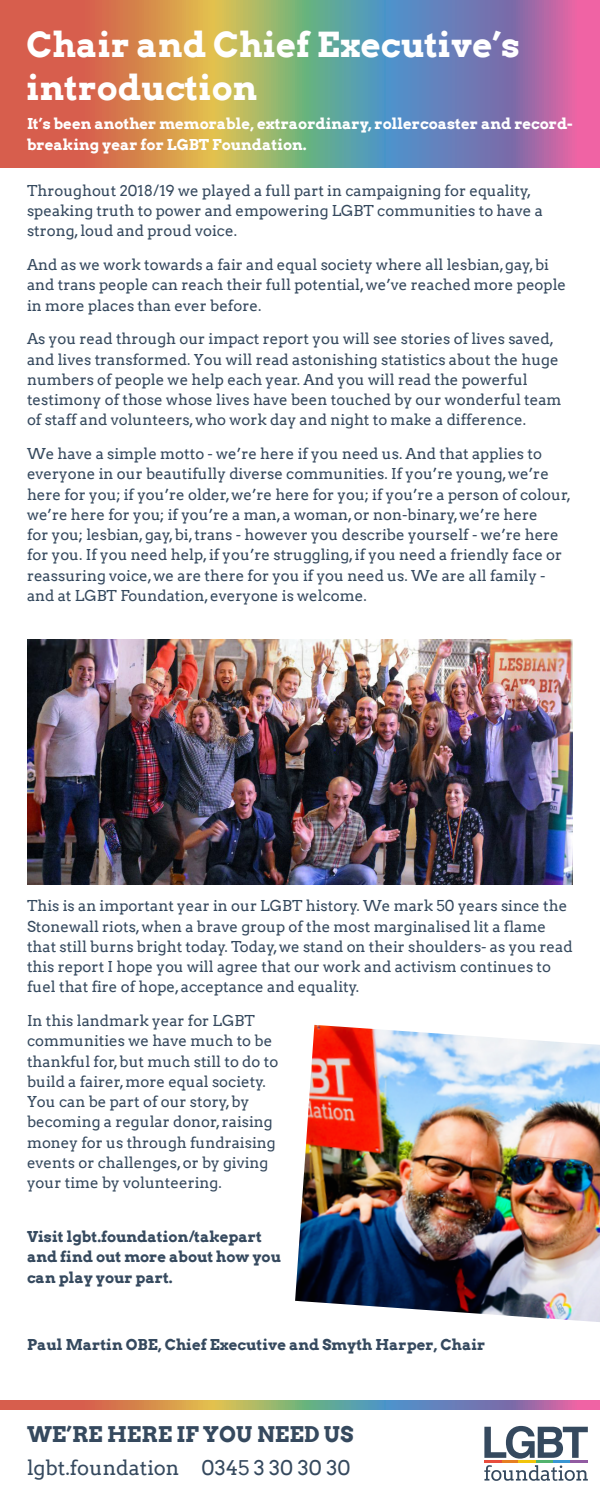
<style>
.page{position:relative;width:600px;height:1500px;background:#fff}
.page>*{position:absolute;margin:0;border:0;box-sizing:border-box;transform-origin:0 0}
.t1{font:700 34.5px/43.5px "Arvo";color:#fff}
.t2{font:700 21.6px "Arvo";color:#35495e}
.t3{font:20.25px "Arvo";color:#35495e}
.t4{font:15px/20.2px "Arvo";color:#35495e}
.t5{font:700 15px/20.2px "Arvo";color:#35495e}
.t6{font:700 15px/20.2px "Arvo";color:#fff}
</style>
<div class="page">
<svg style="left:0;top:1401px;width:600px;height:9px;background:#a58780"></svg>
<hr style="left:502px;top:1460px;width:17px;height:3px;background:#e67e21">
<hr style="left:484px;top:1460px;width:18px;height:3px;background:#e84d3d">
<hr style="left:519px;top:1460px;width:17px;height:3px;background:#f1c40b">
<hr style="left:536px;top:1460px;width:17px;height:3px;background:#53b36e">
<hr style="left:553px;top:1460px;width:18px;height:3px;background:#3996d3">
<hr style="left:571px;top:1460px;width:17px;height:3px;background:#915ba1">
<svg style="left:484px;top:1426px;width:104px;height:33px"></svg>
<svg style="left:484px;top:1465px;width:104px;height:16px"></svg>
<svg style="left:0;top:0;width:600px;height:168px;background:#a5877e"></svg>
<img style="left:295px;top:1025px;width:305px;height:297px">
<img style="left:27px;top:640px;width:546px;height:245px">
<p class="t1" style="left:27px;top:22px;width:495px">Chair and Chief Executive’s introduction</p>
<p class="t6" style="left:27px;top:114px;width:547px">It’s been another memorable, extraordinary, rollercoaster and record&shy;breaking year for LGBT Foundation.</p>
<p class="t4" style="left:27px;top:180px;width:517px">Throughout 2018/19 we played a full part in campaigning for equality, speaking truth to power and empowering LGBT communities to have a strong, loud and proud voice.</p>
<p class="t4" style="left:27px;top:255px;width:541px">And as we work towards a fair and equal society where all lesbian, gay, bi and trans people can reach their full potential, we’ve reached more people in more places than ever before.</p>
<p class="t4" style="left:27px;top:329px;width:536px">As you read through our impact report you will see stories of lives saved, and lives transformed. You will read astonishing statistics about the huge numbers of people we help each year. And you will read the powerful testimony of those whose lives have been touched by our wonderful team of staff and volunteers, who work day and night to make a difference.</p>
<p class="t4" style="left:27px;top:444px;width:545px">We have a simple motto - we’re here if you need us. And that applies to everyone in our beautifully diverse communities. If you’re young, we’re here for you; if you’re older, we’re here for you; if you’re a person of colour, we’re here for you; if you’re a man, a woman, or non-binary, we’re here<br>for you; lesbian, gay, bi, trans - however you describe yourself - we’re here for you. If you need help, if you’re struggling, if you need a friendly face or reassuring voice, we are there for you if you need us. We are all family - and at LGBT Foundation, everyone is welcome.</p>
<p class="t4" style="left:27px;top:896px;width:547px">This is an important year in our LGBT history. We mark 50 years since the Stonewall riots, when a brave group of the most marginalised lit a flame that still burns bright today. Today, we stand on their shoulders- as you read this report I hope you will agree that our work and activism continues to fuel that fire of hope, acceptance and equality.</p>
<p class="t4" style="left:27px;top:1011px;width:253px">In this landmark year for LGBT communities we have much to be thankful for, but much still to do to build a fairer, more equal society.<br>You can be part of our story, by becoming a regular donor, raising money for us through fundraising events or challenges, or by giving your time by volunteering.</p>
<p class="t5" style="left:27px;top:1226px;width:256px">Visit lgbt.foundation/takepart and find out more about how you can play your part.</p>
<p class="t5" style="left:27px;top:1334px;width:460px">Paul Martin OBE, Chief Executive and Smyth Harper, Chair</p>
<h2 class="t2" style="left:27px;top:1421px;width:328px">WE’RE HERE IF YOU NEED US</h2>
<h3 class="t3" style="left:27px;top:1456px;width:325px">lgbt.foundation 0345 3 30 30 30</h3>
</div>
